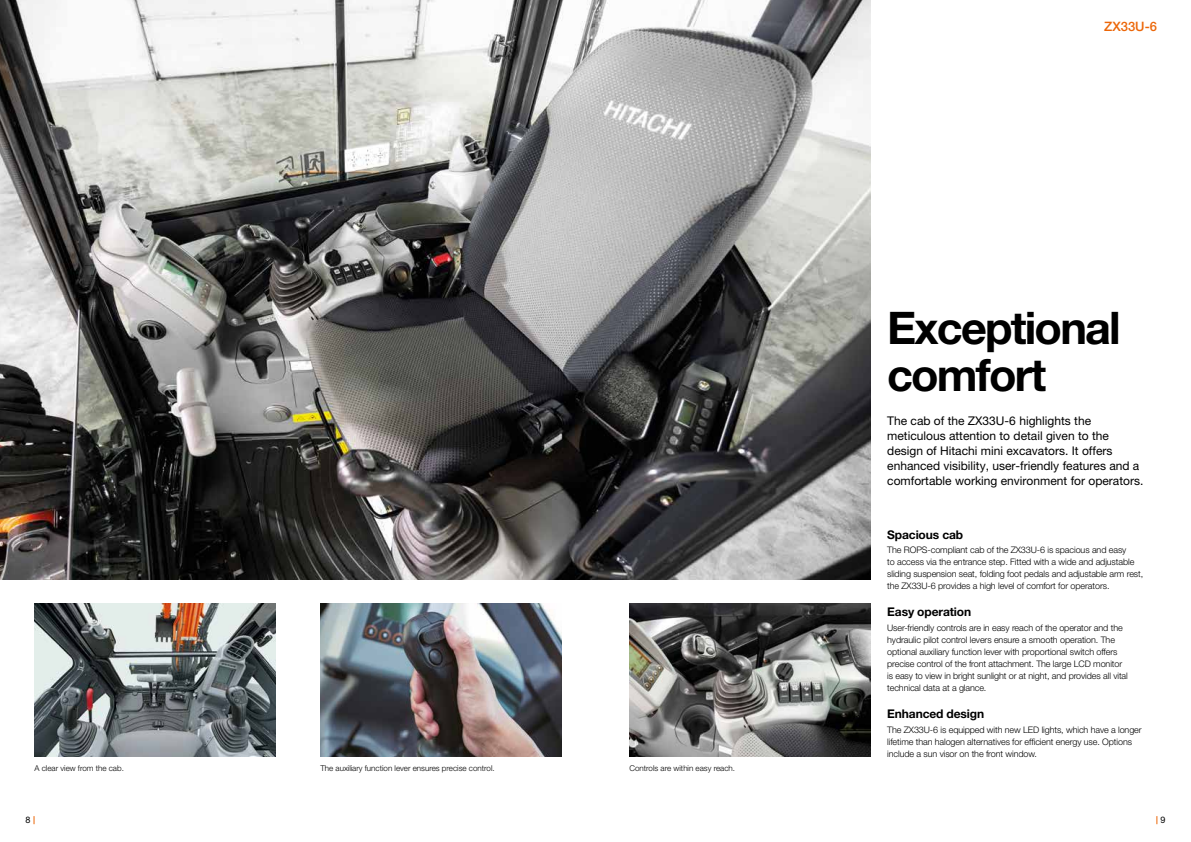
<style>
.page{position:relative;width:1191px;height:842px;background:#fff}
.page>*{position:absolute;margin:0;border:0;box-sizing:border-box;transform-origin:0 0}
.t1{font:700 45px/47px "Helvetica Neue LT Pro";letter-spacing:-.04em;color:#000}
.t2{font:500 13px "Helvetica Neue LT Pro";color:#ec6608}
.t3{font:12px/15px "Helvetica Neue LT Pro";color:#000}
.t4{font:700 12px "Helvetica Neue LT Pro";letter-spacing:-.01em;color:#000}
.t5{font:300 9px/12px "Helvetica Neue LT Pro";letter-spacing:-.01em;color:#000}
.t6{font:9px "Helvetica Neue LT Pro";color:#000}
.t7{font:300 8px "Helvetica Neue LT Pro";color:#000}
</style>
<div class="page">
<img style="left:629px;top:604px;width:241px;height:153px">
<img style="left:35px;top:604px;width:240px;height:153px">
<img style="left:0;top:0;width:870px;height:580px">
<img style="left:320px;top:604px;width:241px;height:153px">
<h2 class="t2" style="left:1104px;top:18px;width:54px">ZX33U-6</h2>
<h1 class="t1" style="left:887px;top:303px;width:235px">Exceptional comfort</h1>
<h3 class="t3" style="left:887px;top:413px;width:258px">The cab of the ZX33U-6 highlights the meticulous attention to detail given to the design of Hitachi mini excavators. It offers enhanced visibility, user-friendly features and a comfortable working environment for operators.</h3>
<p class="t7" style="left:35px;top:763px;width:91px">A clear view from the cab.</p>
<p class="t7" style="left:320px;top:763px;width:176px">The auxiliary function lever ensures precise control.</p>
<p class="t7" style="left:629px;top:763px;width:107px">Controls are within easy reach.</p>
<h3 class="t4" style="left:887px;top:527px;width:78px">Spacious cab</h3>
<p class="t5" style="left:887px;top:544px;width:257px">The ROPS-compliant cab of the ZX33U-6 is spacious and easy<br>to access via the entrance step. Fitted with a wide and adjustable sliding suspension seat, folding foot pedals and adjustable arm rest, the ZX33U-6 provides a high level of comfort for operators.</p>
<h3 class="t4" style="left:887px;top:604px;width:85px">Easy operation</h3>
<p class="t5" style="left:887px;top:622px;width:242px">User-friendly controls are in easy reach of the operator and the hydraulic pilot control levers ensure a smooth operation. The optional auxiliary function lever with proportional switch offers precise control of the front attachment. The large LCD monitor is easy to view in bright sunlight or at night, and provides all vital technical data at a glance.</p>
<h3 class="t4" style="left:887px;top:706px;width:98px">Enhanced design</h3>
<p class="t5" style="left:887px;top:723px;width:256px">The ZX33U-6 is equipped with new LED lights, which have a longer lifetime than halogen alternatives for efficient energy use. Options include a sun visor on the front window.</p>
<p class="t6" style="left:25px;top:815px;width:7px">8</p>
<p class="t6" style="left:1160px;top:815px;width:7px">9</p>
</div>
